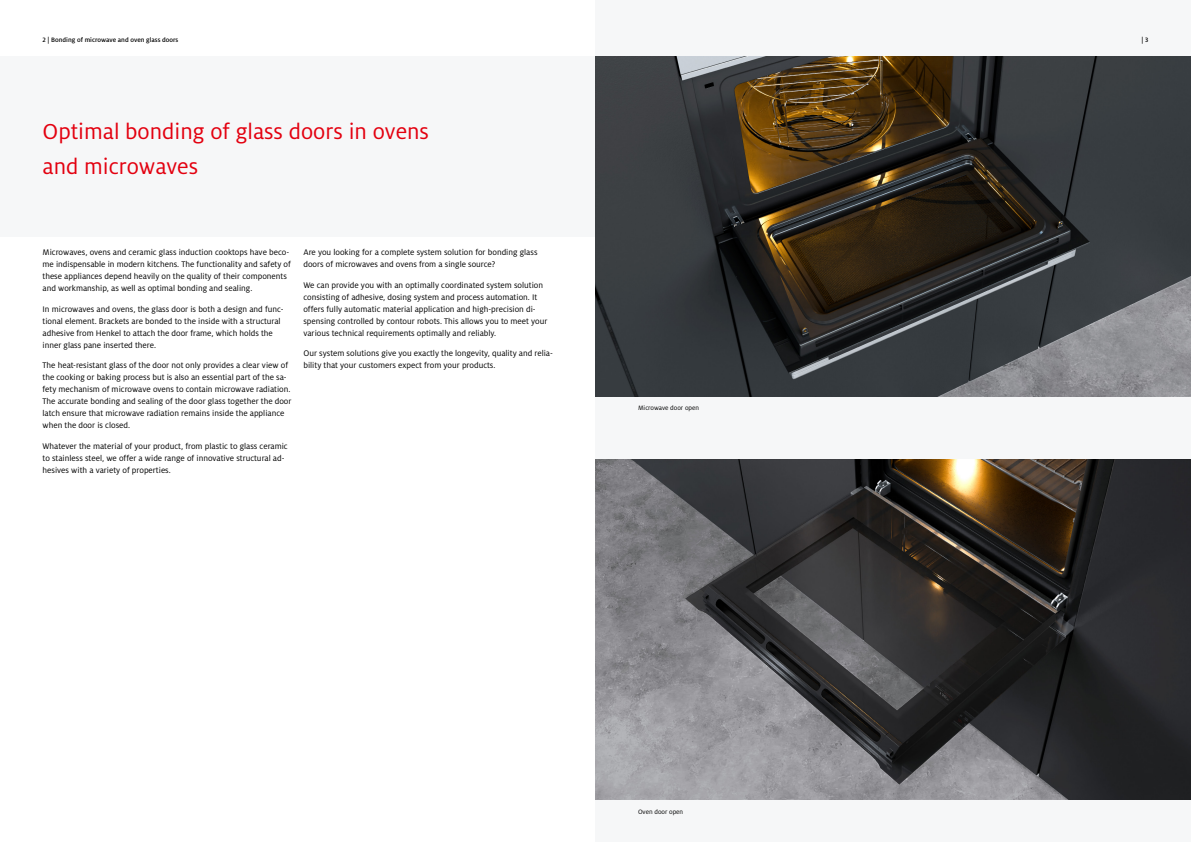
<style>
.page{position:relative;width:1191px;height:842px;background:#fff}
.page>*{position:absolute;margin:0;border:0;box-sizing:border-box;transform-origin:0 0}
.t1{font:24px/34.5px "Henkel Milo";color:#e3000f}
.t2{font:9px/12px "Henkel Milo";color:#000}
.t3{font:500 7px "Henkel Milo";color:#000}
.t4{font:7px "Henkel Milo";color:#000}
</style>
<div class="page">
<div style="left:0;top:57px;width:595px;height:180px;background:#f6f7f8"></div>
<div style="left:595px;top:0;width:596px;height:842px;background:#f6f7f8"></div>
<img style="left:595px;top:460px;width:596px;height:339px">
<img style="left:595px;top:57px;width:596px;height:339px">
<p class="t3" style="left:43px;top:36px;width:137px">2 | Bonding of microwave and oven glass doors</p>
<p class="t3" style="left:1141px;top:36px;width:8px">| 3</p>
<h1 class="t1" style="left:43px;top:114px;width:388px">Optimal bonding of glass doors in ovens and microwaves</h1>
<p class="t2" style="left:43px;top:246px;width:250px">Microwaves, ovens and ceramic glass induction cooktops have beco&shy;me indispensable in modern kitchens. The functionality and safety of these appliances depend heavily on the quality of their components and workmanship, as well as optimal bonding and sealing.</p>
<p class="t2" style="left:43px;top:303px;width:243px">In microwaves and ovens, the glass door is both a design and func&shy;tional element. Brackets are bonded to the inside with a structural adhesive from Henkel to attach the door frame, which holds the inner glass pane inserted there.</p>
<p class="t2" style="left:43px;top:359px;width:250px">The heat-resistant glass of the door not only provides a clear view of the cooking or baking process but is also an essential part of the sa&shy;fety mechanism of microwave ovens to contain microwave radiation.<br>The accurate bonding and sealing of the door glass together the door latch ensure that microwave radiation remains inside the appliance when the door is closed.</p>
<p class="t2" style="left:43px;top:440px;width:247px">Whatever the material of your product, from plastic to glass ceramic to stainless steel, we offer a wide range of innovative structural ad&shy;hesives with a variety of properties.</p>
<p class="t2" style="left:303px;top:246px;width:236px">Are you looking for a complete system solution for bonding glass doors of microwaves and ovens from a single source?</p>
<p class="t2" style="left:303px;top:279px;width:245px">We can provide you with an optimally coordinated system solution consisting of adhesive, dosing system and process automation. It offers fully automatic material application and high-precision di&shy;spensing controlled by contour robots. This allows you to meet your various technical requirements optimally and reliably.</p>
<p class="t2" style="left:303px;top:347px;width:251px">Our system solutions give you exactly the longevity, quality and relia&shy;bility that your customers expect from your products.</p>
<p class="t4" style="left:638px;top:404px;width:63px">Microwave door open</p>
<p class="t4" style="left:638px;top:807px;width:47px">Oven door open</p>
</div>
